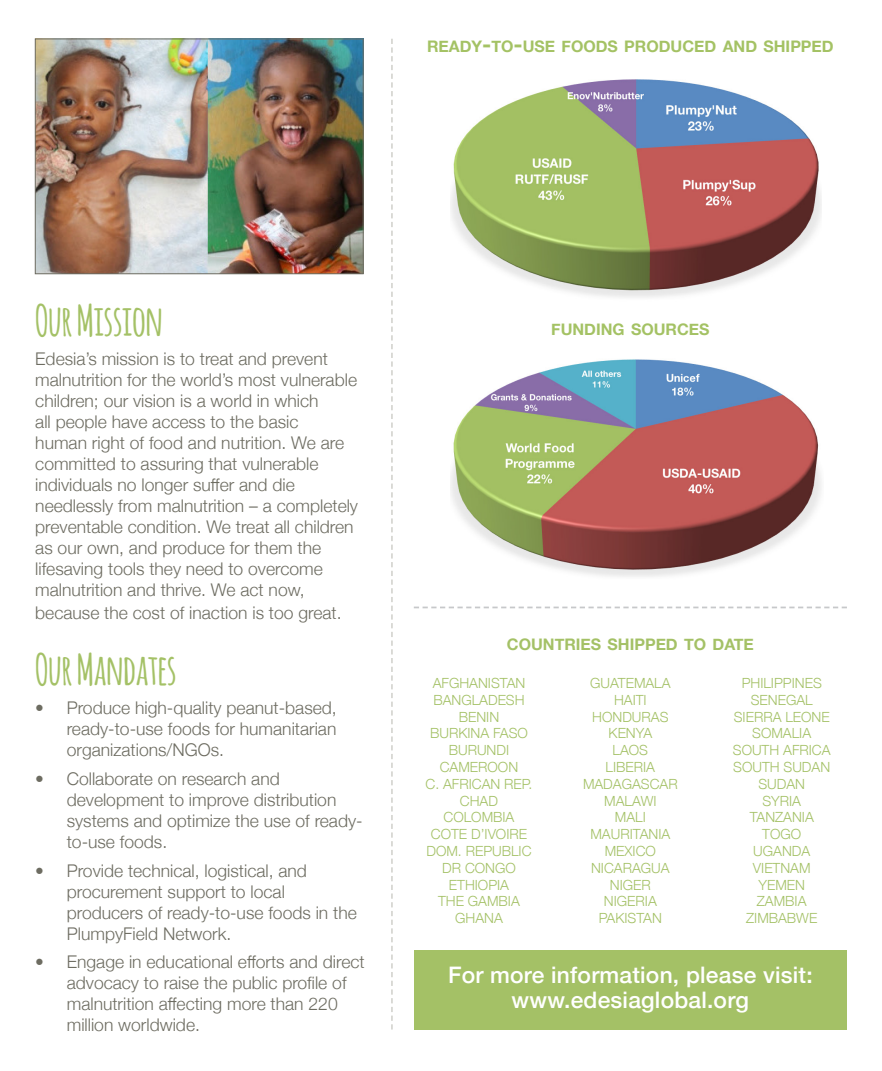
<style>
.page{position:relative;width:882px;height:1071px;background:#fff}
.page>*{position:absolute;margin:0;border:0;box-sizing:border-box;transform-origin:0 0}
.t1{font:700 42px "Amatic";color:#a4c166}
.t2{font:500 22.75px/24.5px "Helvetica Neue";letter-spacing:.01em;color:#fff;text-align:center}
.t3{font:300 17.5px/21px "Helvetica Neue";color:#6d6c61}
.Helvetica_heading{font:700 15.92px "Helvetica Neue";color:#a4c264}
.t4{font:700 15.92px "Helvetica Neue";color:#a4c166}
.t5{font:300 14px/16.8px "Helvetica Neue";color:#a4c166;text-align:center}
.s1{font-size:22.75px}
</style>
<div class="page">
<img style="left:450px;top:79px;width:372px;height:219px">
<img style="left:450px;top:359px;width:371px;height:218px">
<img style="left:37px;top:41px;width:324px;height:231px">
<div style="left:35px;top:39px;width:328px;height:235px;border:1px solid #6d6c61"></div>
<div style="left:414px;top:950px;width:433px;height:79px;background:#a4c166"></div>
<svg style="left:414px;top:607px;width:433px;height:1px"></svg>
<svg style="left:391px;top:39px;width:2px;height:991px"></svg>
<p class="Helvetica_heading" style="left:427px;top:34px;width:408px">READY<span class="s1">-</span>TO<span class="s1">-</span>USE FOODS PRODUCED AND SHIPPED</p>
<p class="t1" style="left:35px;top:291px;width:129px">Our Mission</p>
<p class="t3" style="left:35px;top:347px;width:324px">Edesia’s mission is to treat and prevent malnutrition for the world’s most vulnerable children; our vision is a world in which<br>all people have access to the basic<br>human right of food and nutrition. We are committed to assuring that vulnerable individuals no longer suffer and die needlessly from malnutrition – a completely preventable condition. We treat all children as our own, and produce for them the lifesaving tools they need to overcome malnutrition and thrive. We act now,</p>
<p class="t3" style="left:35px;top:601px;width:308px">because the cost of inaction is too great.</p>
<p class="t1" style="left:35px;top:639px;width:142px">Our Mandates</p>
<p class="t3" style="left:67px;top:696px;width:272px;text-align:justify;text-indent:-32px">• Produce high-quality peanut-based, ready-to-use foods for humanitarian organizations/NGOs.</p>
<p class="t3" style="left:67px;top:767px;width:297px;text-indent:-32px">• Collaborate on research and development to improve distribution systems and optimize the use of ready&shy;to-use foods.</p>
<p class="t3" style="left:67px;top:859px;width:292px;text-indent:-32px">• Provide technical, logistical, and procurement support to local producers of ready-to-use foods in the<br>PlumpyField Network.</p>
<p class="t3" style="left:67px;top:950px;width:299px;text-indent:-32px">• Engage in educational efforts and direct advocacy to raise the public profile of malnutrition affecting more than 220 million worldwide.</p>
<p class="t2" style="left:448px;top:961px;width:366px">For more information, please visit: www.edesiaglobal.org</p>
<p class="Helvetica_heading" style="left:551px;top:317px;width:160px">FUNDING SOURCES</p>
<p class="t4" style="left:507px;top:632px;width:248px">COUNTRIES SHIPPED TO DATE</p>
<p class="t5" style="left:433px;top:674px;width:94px">AFGHANISTAN</p>
<p class="t5" style="left:433px;top:690px;width:93px">BANGLADESH</p>
<p class="t5" style="left:459px;top:707px;width:42px">BENIN</p>
<p class="t5" style="left:430px;top:724px;width:99px">BURKINA FASO</p>
<p class="t5" style="left:449px;top:741px;width:62px">BURUNDI</p>
<p class="t5" style="left:440px;top:758px;width:80px">CAMEROON</p>
<p class="t5" style="left:425px;top:774px;width:109px">C. AFRICAN REP.<br>CHAD</p>
<p class="t5" style="left:444px;top:808px;width:72px">COLOMBIA</p>
<p class="t5" style="left:431px;top:825px;width:98px">COTE D’IVOIRE</p>
<p class="t5" style="left:426px;top:842px;width:107px">DOM. REPUBLIC</p>
<p class="t5" style="left:442px;top:858px;width:75px">DR CONGO</p>
<p class="t5" style="left:449px;top:875px;width:62px">ETHIOPIA</p>
<p class="t5" style="left:438px;top:892px;width:83px">THE GAMBIA</p>
<p class="t5" style="left:455px;top:909px;width:49px">GHANA</p>
<p class="t5" style="left:590px;top:674px;width:82px">GUATEMALA</p>
<p class="t5" style="left:614px;top:690px;width:34px">HAITI</p>
<p class="t5" style="left:592px;top:707px;width:78px">HONDURAS</p>
<p class="t5" style="left:609px;top:724px;width:45px">KENYA</p>
<p class="t5" style="left:613px;top:741px;width:37px">LAOS</p>
<p class="t5" style="left:606px;top:758px;width:51px">LIBERIA</p>
<p class="t5" style="left:583px;top:774px;width:96px">MADAGASCAR</p>
<p class="t5" style="left:604px;top:791px;width:54px">MALAWI</p>
<p class="t5" style="left:615px;top:808px;width:32px">MALI</p>
<p class="t5" style="left:590px;top:825px;width:81px">MAURITANIA</p>
<p class="t5" style="left:605px;top:842px;width:53px">MEXICO</p>
<p class="t5" style="left:591px;top:858px;width:80px">NICARAGUA</p>
<p class="t5" style="left:610px;top:875px;width:42px">NIGER</p>
<p class="t5" style="left:604px;top:892px;width:54px">NIGERIA</p>
<p class="t5" style="left:599px;top:909px;width:65px">PAKISTAN</p>
<p class="t5" style="left:742px;top:674px;width:82px">PHILIPPINES</p>
<p class="t5" style="left:751px;top:690px;width:63px">SENEGAL</p>
<p class="t5" style="left:734px;top:707px;width:97px">SIERRA LEONE</p>
<p class="t5" style="left:752px;top:724px;width:60px">SOMALIA</p>
<p class="t5" style="left:733px;top:741px;width:99px">SOUTH AFRICA</p>
<p class="t5" style="left:733px;top:758px;width:98px">SOUTH SUDAN</p>
<p class="t5" style="left:758px;top:774px;width:48px">SUDAN</p>
<p class="t5" style="left:762px;top:791px;width:40px">SYRIA</p>
<p class="t5" style="left:750px;top:808px;width:66px">TANZANIA</p>
<p class="t5" style="left:762px;top:825px;width:40px">TOGO</p>
<p class="t5" style="left:753px;top:842px;width:59px">UGANDA</p>
<p class="t5" style="left:753px;top:858px;width:59px">VIETNAM</p>
<p class="t5" style="left:759px;top:875px;width:48px">YEMEN</p>
<p class="t5" style="left:757px;top:892px;width:51px">ZAMBIA</p>
<p class="t5" style="left:746px;top:909px;width:73px">ZIMBABWE</p>
</div>
